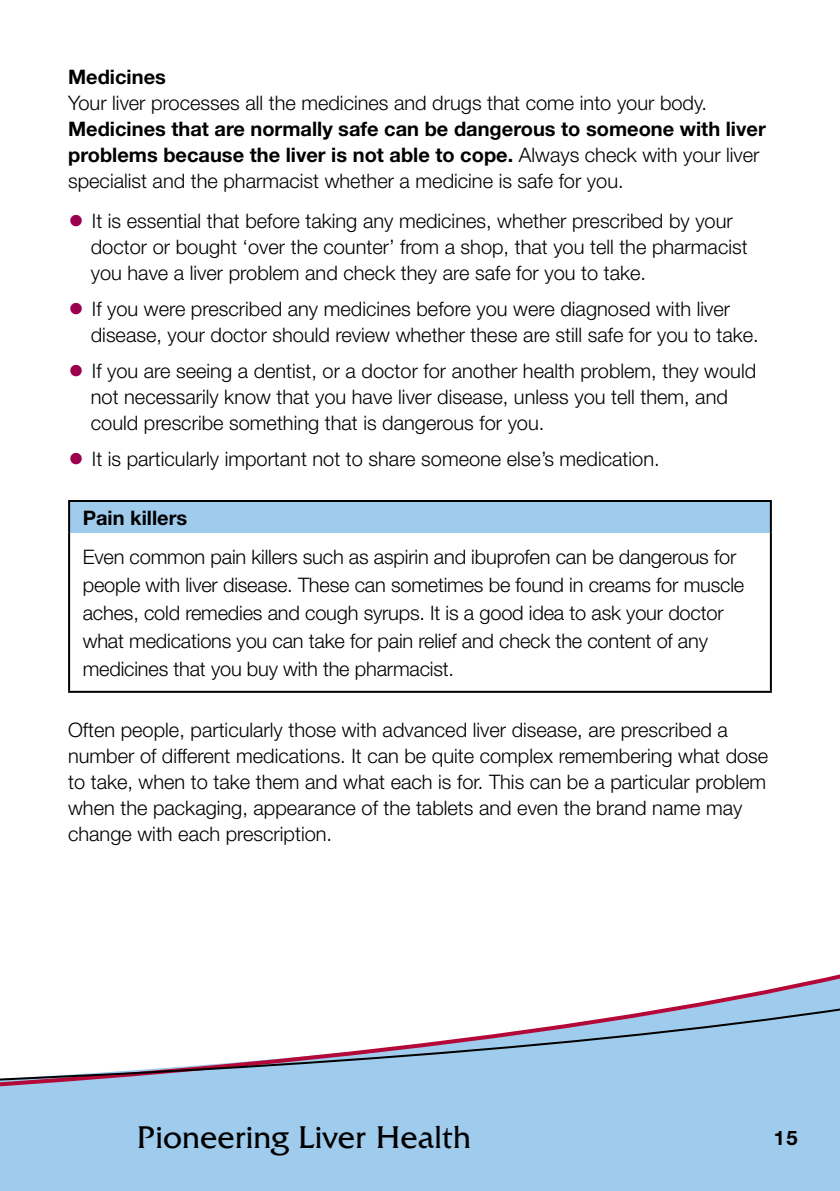
<style>
.page{position:relative;width:840px;height:1191px;background:#fff}
.page>*{position:absolute;margin:0;border:0;box-sizing:border-box;transform-origin:0 0}
.t1{font:32px "Friz Quadrata IT Cby BT";color:#000}
.t2{font:300 20px/26px "Helvetica Neue";color:#000}
.t3{font:700 20px/26px "Helvetica Neue";color:#000}
.s1{font-weight:300}
.s2{font-size:32px;color:#9b004f}
</style>
<div class="page">
<div style="left:0;top:1121px;width:839px;height:70px;background:#9fcbed"></div>
<svg style="left:0;top:974px;width:839px;height:147px"></svg>
<svg style="left:0;top:1004px;width:839px;height:97px"></svg>
<div style="left:69px;top:501px;width:701px;height:31px;background:#9fcbed"></div>
<hr style="left:68px;top:500px;width:703px;height:2px;background:#000">
<hr style="left:68px;top:502px;width:2px;height:30px;background:#000">
<hr style="left:769px;top:502px;width:2px;height:30px;background:#000">
<hr style="left:68px;top:532px;width:2px;height:159px;background:#000">
<hr style="left:769px;top:532px;width:2px;height:159px;background:#000">
<hr style="left:68px;top:691px;width:703px;height:2px;background:#000">
<p class="t3" style="left:68px;top:63px;width:99px">Medicines</p>
<p class="t2" style="left:68px;top:89px;width:640px">Your liver processes all the medicines and drugs that come into your body.</p>
<p class="t3" style="left:68px;top:115px;width:698px">Medicines that are normally safe can be dangerous to someone with liver problems because the liver is not able to cope. <span class="s1">Always check with your liver specialist and the pharmacist whether a medicine is safe for you.</span></p>
<p class="t2" style="left:91px;top:207px;width:658px;text-indent:-23px"><span class="s2">•</span> It is essential that before taking any medicines, whether prescribed by your doctor or bought ‘over the counter’ from a shop, that you tell the pharmacist you have a liver problem and check they are safe for you to take.</p>
<p class="t2" style="left:91px;top:295px;width:669px;text-indent:-23px"><span class="s2">•</span> If you were prescribed any medicines before you were diagnosed with liver disease, your doctor should review whether these are still safe for you to take.</p>
<p class="t2" style="left:91px;top:357px;width:666px;text-indent:-23px"><span class="s2">•</span> If you are seeing a dentist, or a doctor for another health problem, they would not necessarily know that you have liver disease, unless you tell them, and could prescribe something that is dangerous for you.</p>
<p class="t2" style="left:68px;top:445px;width:592px"><span class="s2">•</span> It is particularly important not to share someone else’s medication.</p>
<p class="t3" style="left:83px;top:504px;width:106px">Pain killers</p>
<p class="t2" style="left:83px;top:543px;width:662px;line-height:28px">Even common pain killers such as aspirin and ibuprofen can be dangerous for people with liver disease. These can sometimes be found in creams for muscle aches, cold remedies and cough syrups. It is a good idea to ask your doctor what medications you can take for pain relief and check the content of any medicines that you buy with the pharmacist.</p>
<p class="t2" style="left:68px;top:716px;width:701px">Often people, particularly those with advanced liver disease, are prescribed a number of different medications. It can be quite complex remembering what dose to take, when to take them and what each is for. This can be a particular problem when the packaging, appearance of the tablets and even the brand name may change with each prescription.</p>
<h1 class="t1" style="left:137px;top:1117px;width:335px">Pioneering Liver Health</h1>
<p class="t3" style="left:773px;top:1124px;width:25px">15</p>
</div>
